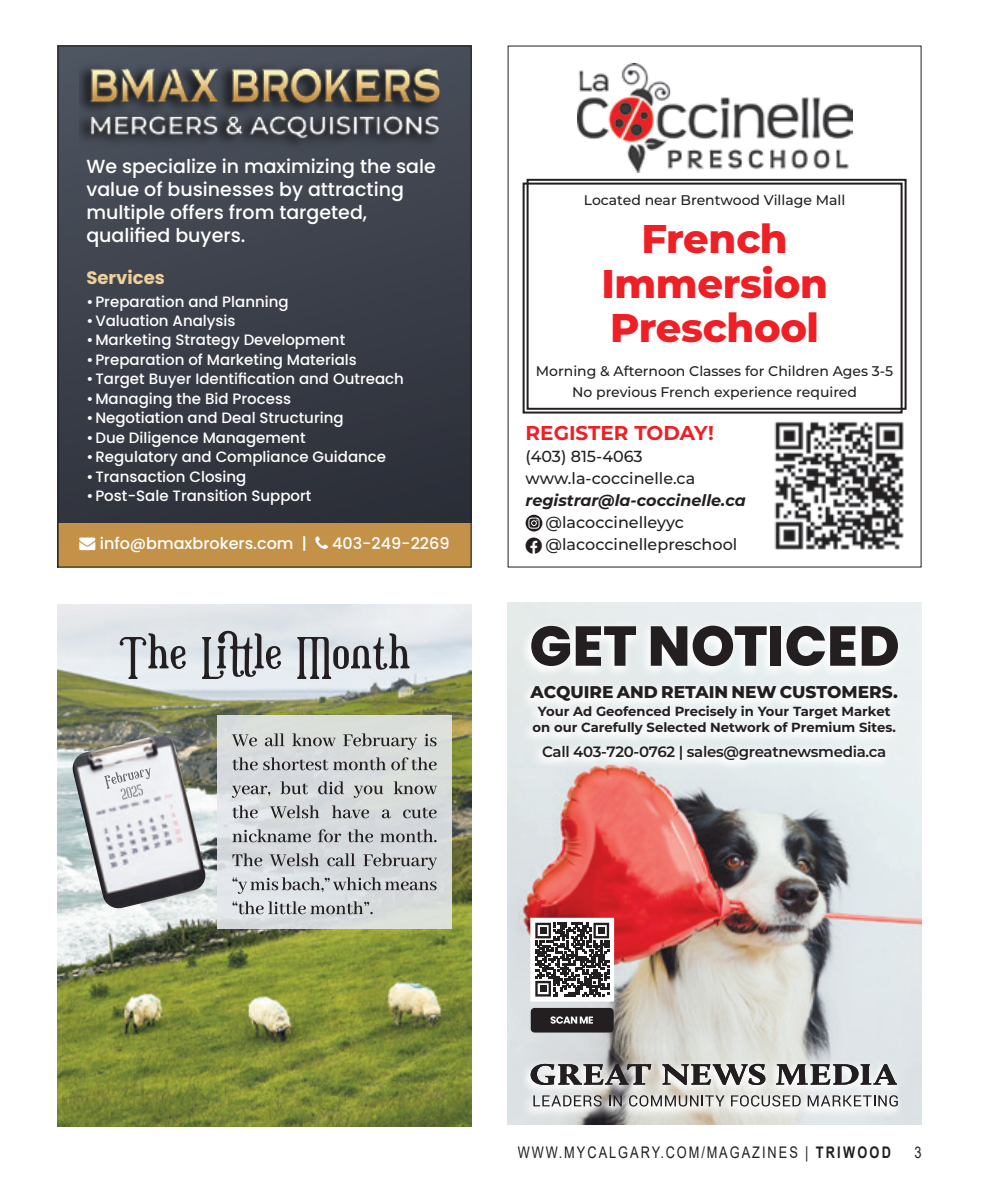
<style>
.page{position:relative;width:990px;height:1188px;background:#fff}
.page>*{position:absolute;margin:0;border:0;box-sizing:border-box;transform-origin:0 0}
.t1{font:800 56px "Poppins";color:#231f20}
.t2{font:800 40px/44.4px "Montserrat";letter-spacing:-.01em;color:#ee2026;text-align:center}
.t3{font:700 20px "Montserrat";color:#ee2026}
.t4{font:500 19px/22.8px "Poppins";color:#fff}
.t5{font:700 18px "Poppins";color:#efd09a}
.t6{font:800 17px "Montserrat";color:#231f20}
.t7{font:500 16px "Montserrat";color:#231f20}
.t8{font:16px "Arial";letter-spacing:.155em;color:#231f20;scale:.8 1}
.t9{font:500 16px "Poppins";color:#fff}
.t10{font:italic 700 16px "Montserrat";color:#231f20}
.t11{font:500 15px "Poppins";color:#fff}
.t12{font:600 15px "Montserrat";letter-spacing:-.02em;color:#231f20}
.t13{font:500 14px/21.2px "Montserrat";color:#231f20;text-align:center}
.t14{font:700 13.2px/16px "Montserrat";color:#231f20;text-align:center}
.s1{font-weight:700}
</style>
<div class="page">
<img style="left:577px;top:64px;width:275px;height:108px">
<div style="left:523px;top:183px;width:380px;height:231px;border:2px solid #231f20"></div>
<div style="left:527px;top:179px;width:380px;height:231px;border:2px solid #231f20"></div>
<svg style="left:526px;top:515px;width:16px;height:17px"></svg>
<svg style="left:528px;top:518px;width:12px;height:11px"></svg>
<img style="left:774px;top:421px;width:130px;height:129px">
<img style="left:664px;top:146px;width:188px;height:26px">
<div style="left:58px;top:46px;width:414px;height:522px;background:linear-gradient(to bottom,#4b515d,#2b2d36)"></div>
<div style="left:58px;top:523px;width:414px;height:45px;background:#c39248"></div>
<img style="left:80px;top:58px;width:369px;height:95px">
<img style="left:508px;top:603px;width:414px;height:522px">
<div style="left:531px;top:918px;width:83px;height:83px;background:#fff"></div>
<svg style="left:535px;top:923px;width:74px;height:74px"></svg>
<div style="left:540px;top:927px;width:7px;height:7px;background:#231f20"></div>
<div style="left:598px;top:927px;width:7px;height:7px;background:#231f20"></div>
<div style="left:540px;top:985px;width:7px;height:7px;background:#231f20"></div>
<div style="left:531px;top:1008px;width:83px;height:25px;background:#231f20;border-radius:4px"></div>
<svg style="left:551px;top:1016px;width:42px;height:8px"></svg>
<svg style="left:519px;top:1058px;width:386px;height:61px;background:#dcdddb"></svg>
<svg style="left:533px;top:1095px;width:69px;height:12px"></svg>
<svg style="left:609px;top:1095px;width:13px;height:11px"></svg>
<svg style="left:629px;top:1095px;width:96px;height:12px"></svg>
<svg style="left:731px;top:1095px;width:70px;height:12px"></svg>
<svg style="left:808px;top:1095px;width:90px;height:12px"></svg>
<svg style="left:531px;top:1064px;width:120px;height:21px;background:#868484"></svg>
<svg style="left:662px;top:1064px;width:103px;height:21px"></svg>
<svg style="left:776px;top:1064px;width:121px;height:21px"></svg>
<svg style="left:519px;top:680px;width:385px;height:93px;fill:#f0f4f4"></svg>
<div style="left:519px;top:619px;width:386px;height:60px;background:linear-gradient(to right,#f0f3f3,#f4f7f8)"></div>
<img style="left:58px;top:605px;width:414px;height:522px">
<svg style="left:120px;top:631px;width:289px;height:48px;background:#b2b6ba"></svg>
<img style="left:71px;top:735px;width:136px;height:175px">
<svg style="left:104px;top:768px;width:46px;height:32px"></svg>
<div style="left:218px;top:715px;width:234px;height:214px;background:linear-gradient(to right,#dadee2,#d7dbd9)"></div>
<svg style="left:232px;top:901px;width:141px;height:13px;background:#afb1b3"></svg>
<svg style="left:232px;top:877px;width:205px;height:17px;background:#b7babd"></svg>
<svg style="left:232px;top:853px;width:205px;height:17px;background:#b3b5b8"></svg>
<svg style="left:232px;top:829px;width:205px;height:13px;background:#aaacb0"></svg>
<svg style="left:232px;top:805px;width:205px;height:13px;background:#b3b5b7"></svg>
<svg style="left:232px;top:781px;width:205px;height:17px;background:#babcbd"></svg>
<svg style="left:232px;top:757px;width:205px;height:13px;background:#abadae"></svg>
<svg style="left:232px;top:733px;width:205px;height:17px;background:#b8bbb9"></svg>
<p class="t4" style="left:86px;top:155px;width:351px">We specialize in maximizing the sale value of businesses by attracting multiple offers from targeted, qualified buyers.</p>
<p class="t5" style="left:86px;top:267px;width:80px">Services</p>
<p class="t11" style="left:86px;top:293px;width:204px">•Preparation and Planning</p>
<p class="t11" style="left:86px;top:312px;width:151px">•Valuation Analysis</p>
<p class="t11" style="left:86px;top:331px;width:260px">•Marketing Strategy Development</p>
<p class="t11" style="left:86px;top:351px;width:272px">•Preparation of Marketing Materials</p>
<p class="t11" style="left:86px;top:370px;width:319px">•Target Buyer Identification and Outreach</p>
<p class="t11" style="left:86px;top:390px;width:206px">•Managing the Bid Process</p>
<p class="t11" style="left:86px;top:409px;width:259px">•Negotiation and Deal Structuring</p>
<p class="t11" style="left:86px;top:429px;width:221px">•Due Diligence Management</p>
<p class="t11" style="left:86px;top:448px;width:301px">•Regulatory and Compliance Guidance</p>
<p class="t11" style="left:86px;top:468px;width:162px">•Transaction Closing</p>
<p class="t11" style="left:86px;top:487px;width:227px">•Post-Sale Transition Support</p>
<p class="t9" style="left:80px;top:534px;width:229px">→ info@bmaxbrokers.com |</p>
<p class="t9" style="left:332px;top:534px;width:119px">403-249-2269</p>
<p class="t13" style="left:584px;top:189px;width:263px">Located near Brentwood Village Mall</p>
<p class="t2" style="left:601px;top:215px;width:228px">French<br>Immersion<br>Preschool</p>
<p class="t13" style="left:536px;top:360px;width:359px">Morning &amp; Afternoon Classes for Children Ages 3-5<br>No previous French experience required</p>
<p class="t3" style="left:526px;top:418px;width:190px">REGISTER TODAY!</p>
<p class="t7" style="left:526px;top:445px;width:119px">(403) 815-4063</p>
<p class="t7" style="left:526px;top:467px;width:171px">www.la-coccinelle.ca</p>
<p class="t10" style="left:526px;top:488px;width:222px">registrar@la-coccinelle.ca</p>
<p class="t7" style="left:546px;top:511px;width:140px">@lacoccinelleyyc</p>
<p class="t7" style="left:546px;top:533px;width:193px">@lacoccinellepreschool</p>
<p class="t1" style="left:529px;top:614px;width:372px">GET NOTICED</p>
<p class="t6" style="left:531px;top:680px;width:369px">ACQUIRE AND RETAIN NEW CUSTOMERS.</p>
<p class="t14" style="left:533px;top:703px;width:365px">Your Ad Geofenced Precisely in Your Target Market on our Carefully Selected Network of Premium Sites.</p>
<p class="t12" style="left:542px;top:741px;width:346px">Call 403-720-0762 | sales@greatnewsmedia.ca</p>
<p class="t8" style="left:518px;top:1141px;width:468px">WWW.MYCALGARY.COM/MAGAZINES | <span class="s1">TRIWOOD</span></p>
<p class="t8" style="left:914px;top:1141px;width:10px">3</p>
</div>
